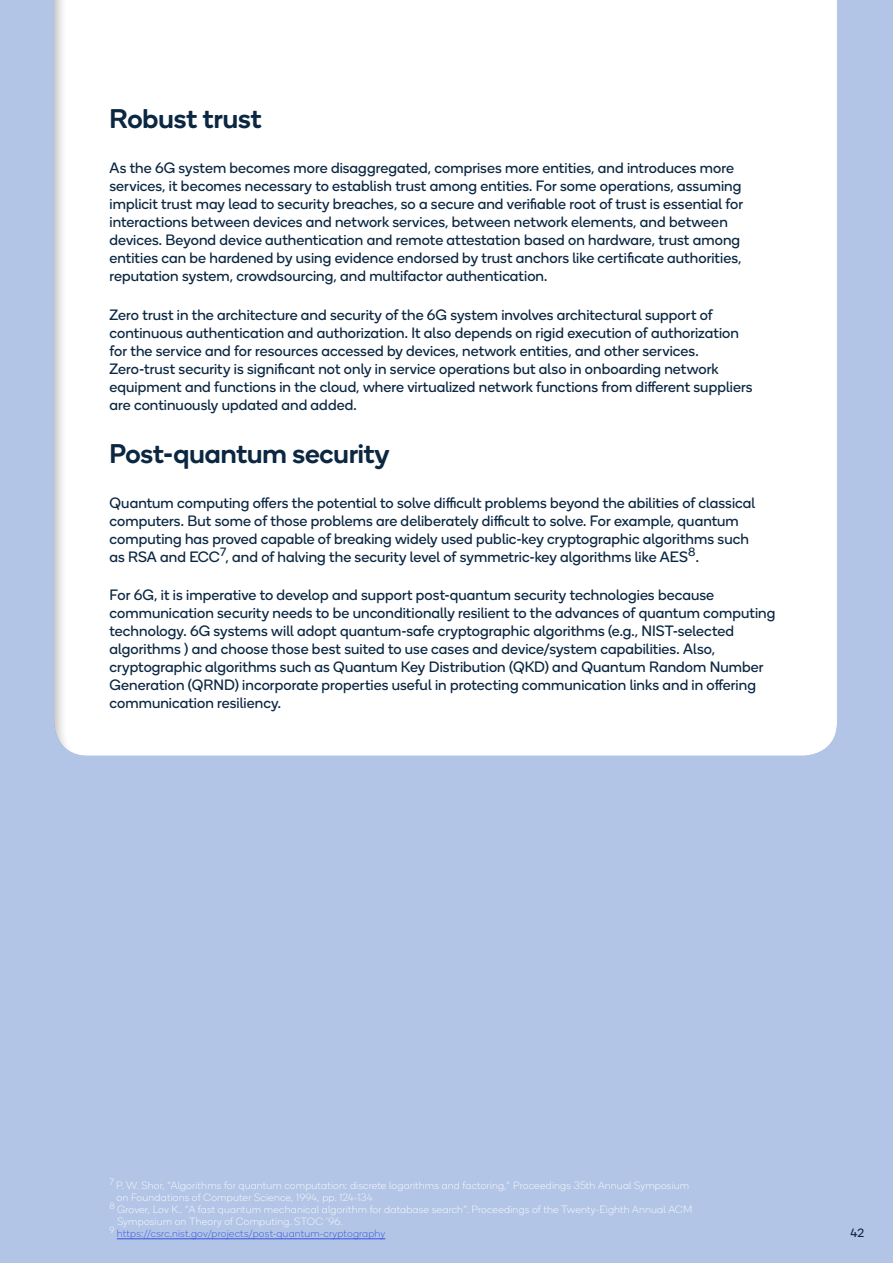
<style>
.page{position:relative;width:893px;height:1263px;background:#b3c5e6}
.page>*{position:absolute;margin:0;border:0;box-sizing:border-box;transform-origin:0 0}
.t1{font:500 27px "Qualcomm Next";color:#0b2742}
.t2{font:15px/18px "Qualcomm Next";letter-spacing:.005em;color:#0b2742}
.t3{font:12px "Qualcomm Next";color:#0b2742}
.t4{font:100 10.5px "Qualcomm Next";letter-spacing:.015em;color:#fff}
.t5{font:100 10.5px "Qualcomm Next";letter-spacing:.015em;color:#3253dc}
</style>
<div class="page">
<div style="left:49px;top:0;width:789px;height:757px;background:#fff"></div>
<hr style="left:117px;top:1238px;width:268px;height:1px;background:#3253dc">
<h1 class="t1" style="left:109px;top:101px;width:153px">Robust trust</h1>
<p class="t2" style="left:109px;top:159px;width:635px">As the 6G system becomes more disaggregated, comprises more entities, and introduces more services, it becomes necessary to establish trust among entities. For some operations, assuming implicit trust may lead to security breaches, so a secure and verifiable root of trust is essential for interactions between devices and network services, between network elements, and between devices. Beyond device authentication and remote attestation based on hardware, trust among entities can be hardened by using evidence endorsed by trust anchors like certificate authorities, reputation system, crowdsourcing, and multifactor authentication.</p>
<p class="t2" style="left:109px;top:305px;width:645px">Zero trust in the architecture and security of the 6G system involves architectural support of continuous authentication and authorization. It also depends on rigid execution of authorization for the service and for resources accessed by devices, network entities, and other services.<br>Zero-trust security is significant not only in service operations but also in onboarding network equipment and functions in the cloud, where virtualized network functions from different suppliers are continuously updated and added.</p>
<h1 class="t1" style="left:109px;top:435px;width:281px">Post-quantum security</h1>
<p class="t2" style="left:109px;top:493px;width:647px">Quantum computing offers the potential to solve difficult problems beyond the abilities of classical computers. But some of those problems are deliberately difficult to solve. For example, quantum computing has proved capable of breaking widely used public-key cryptographic algorithms such as RSA and ECC<sup>7</sup>, and of halving the security level of symmetric-key algorithms like AES<sup>8</sup>.</p>
<p class="t2" style="left:109px;top:585px;width:667px">For 6G, it is imperative to develop and support post-quantum security technologies because communication security needs to be unconditionally resilient to the advances of quantum computing technology. 6G systems will adopt quantum-safe cryptographic algorithms (e.g., NIST-selected algorithms ) and choose those best suited to use cases and device/system capabilities. Also, cryptographic algorithms such as Quantum Key Distribution (QKD) and Quantum Random Number Generation (QRND) incorporate properties useful in protecting communication links and in offering communication resiliency.</p>
<p class="t4" style="left:109px;top:1179px;width:581px"><sup>7</sup> P. W. Shor, "Algorithms for quantum computation: discrete logarithms and factoring," Proceedings 35th Annual Symposium</p>
<p class="t4" style="left:117px;top:1191px;width:258px">on Foundations of Computer Science, 1994, pp. 124-134</p>
<p class="t4" style="left:109px;top:1203px;width:584px"><sup>8</sup> Grover, Lov K.. "A fast quantum mechanical algorithm for database search". Proceedings of the Twenty-Eighth Annual ACM</p>
<p class="t4" style="left:117px;top:1215px;width:227px">Symposium on Theory of Computing. STOC '96.</p>
<p class="t5" style="left:109px;top:1227px;width:277px"><sup>9</sup> https://csrc.nist.gov/projects/post-quantum-cryptography</p>
<p class="t3" style="left:850px;top:1225px;width:15px">42</p>
</div>
